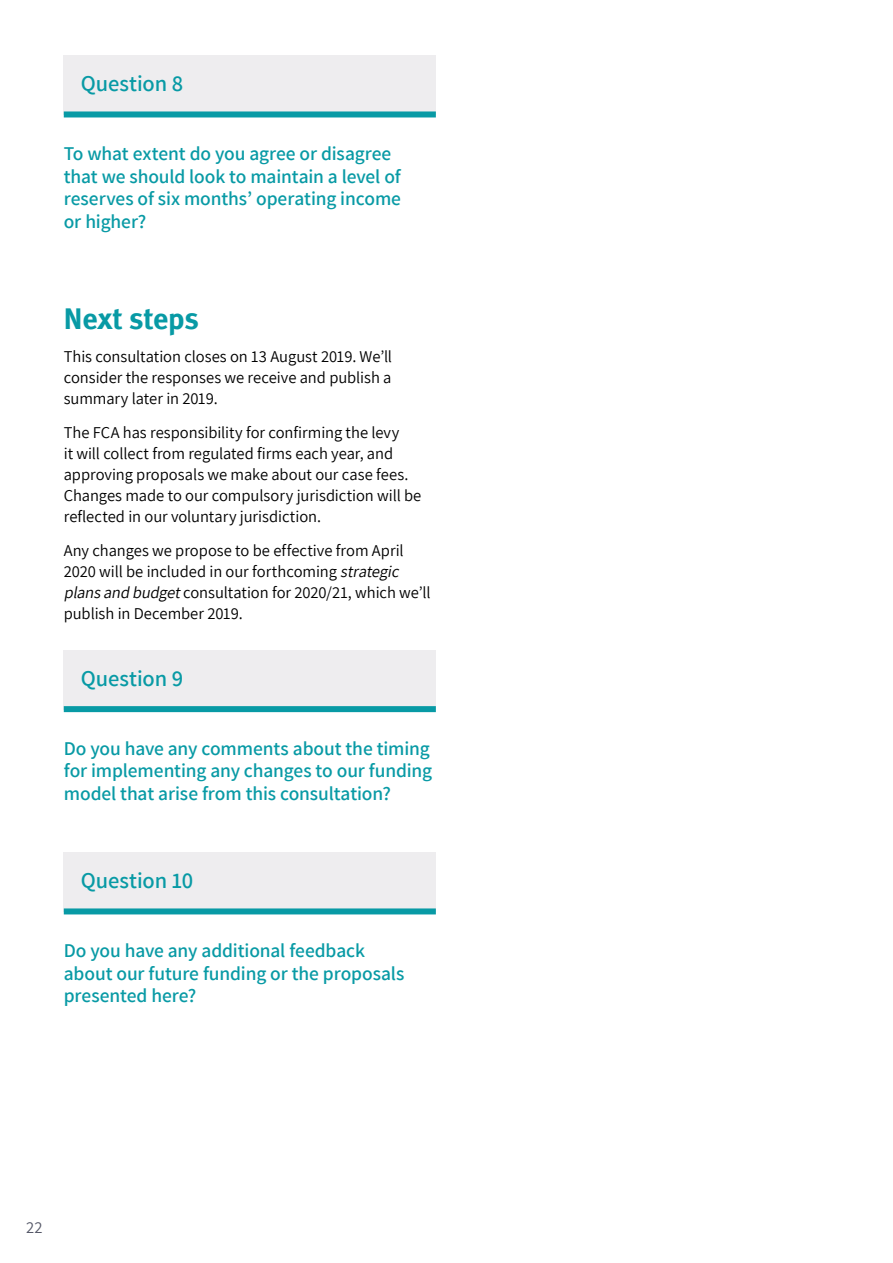
<style>
.page{position:relative;width:893px;height:1263px;background:#fff}
.page>*{position:absolute;margin:0;border:0;box-sizing:border-box;transform-origin:0 0}
.t1{font:700 30px "Meta";letter-spacing:-.005em;color:#089aa5}
.t2{font:600 22.5px "Assistant";letter-spacing:-.005em;color:#089aa5}
.t3{font:600 19.5px/22.5px "Assistant";letter-spacing:-.005em;color:#089aa5}
.t4{font:16.5px/21px "Assistant";letter-spacing:-.005em;color:#000}
.t5{font:16.5px "Assistant";color:#555868}
.s1{font-style:italic}
</style>
<div class="page">
<div style="left:64px;top:55px;width:372px;height:59px;background:#eeedef"></div>
<div style="left:64px;top:111px;width:372px;height:6px;background:#089aa5"></div>
<div style="left:64px;top:650px;width:372px;height:59px;background:#eeedef"></div>
<div style="left:64px;top:706px;width:372px;height:6px;background:#089aa5"></div>
<div style="left:64px;top:852px;width:372px;height:59px;background:#eeedef"></div>
<div style="left:64px;top:908px;width:372px;height:6px;background:#089aa5"></div>
<p class="t2" style="left:81px;top:68px;width:104px">Question 8</p>
<p class="t3" style="left:64px;top:142px;width:338px">To what extent do you agree or disagree that we should look to maintain a level of</p>
<p class="t3" style="left:64px;top:187px;width:339px">reserves of six months’ operating income or higher?</p>
<h2 class="t1" style="left:64px;top:300px;width:137px">Next steps</h2>
<p class="t4" style="left:64px;top:346px;width:330px;text-align:justify">This consultation closes on 13 August 2019. We’ll consider the responses we receive and publish a summary later in 2019.</p>
<p class="t4" style="left:64px;top:421px;width:337px">The FCA has responsibility for confirming the levy it will collect from regulated firms each year, and</p>
<p class="t4" style="left:64px;top:463px;width:359px">approving proposals we make about our case fees.<br>Changes made to our compulsory jurisdiction will be</p>
<p class="t4" style="left:64px;top:505px;width:259px">reflected in our voluntary jurisdiction.</p>
<p class="t4" style="left:64px;top:539px;width:368px">Any changes we propose to be effective from April 2020 will be included in our forthcoming <span class="s1">strategic plansand budget</span>consultation for 2020/21, which we’ll publish in December 2019.</p>
<p class="t2" style="left:81px;top:663px;width:104px">Question 9</p>
<p class="t3" style="left:64px;top:736px;width:370px">Do you have any comments about the timing for implementing any changes to our funding</p>
<p class="t3" style="left:64px;top:781px;width:329px">model that arise from this consultation?</p>
<p class="t2" style="left:81px;top:865px;width:114px">Question 10</p>
<p class="t3" style="left:64px;top:939px;width:342px">Do you have any additional feedback about our future funding or the proposals</p>
<p class="t3" style="left:64px;top:984px;width:134px">presented here?</p>
<p class="t5" style="left:26px;top:1216px;width:18px">22</p>
</div>
